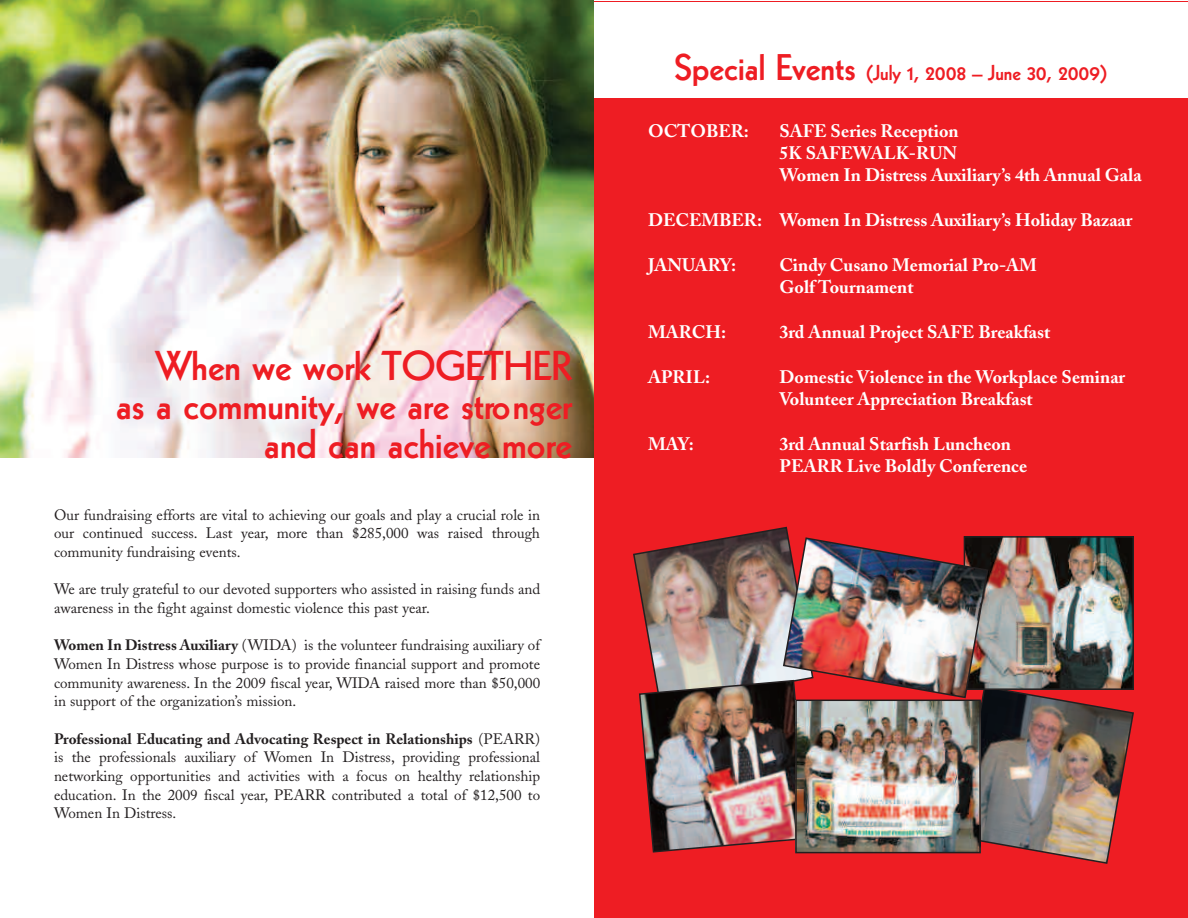
<style>
.page{position:relative;width:1188px;height:918px;background:#fff}
.page>*{position:absolute;margin:0;border:0;box-sizing:border-box;transform-origin:0 0}
.t1{font:800 40.5px/39px "Kabel";color:#ee1d23;text-align:right}
.t2{font:800 21px "Kabel";color:#ee1d23}
.t3{font:700 18px/22.4px "Adobe Caslon";color:#fff}
.t4{font:15px/18.6px "Adobe Caslon";color:#231f20;text-align:justify}
.s1{font-weight:700}
.s2{font-size:36px}
</style>
<div class="page">
<img style="left:0;top:0;width:594px;height:458px">
<div style="left:594px;top:2px;width:594px;height:916px;background:#ee1d23"></div>
<div style="left:594px;top:2px;width:594px;height:96px;background:#fff"></div>
<img style="left:633px;top:526px;width:501px;height:338px">
<img style="left:798px;top:703px;width:180px;height:147px">
<div style="left:795px;top:700px;width:186px;height:153px;border:2px solid #231f20"></div>
<h1 class="t1" style="left:116px;top:349px;width:457px">When we work TOGETHER<br>as a community, we are stronger and can achieve more</h1>
<p class="t4" style="left:54px;top:507px;width:488px">Our fundraising efforts are vital to achieving our goals and play a crucial role in our continued success. Last year, more than $285,000 was raised through community fundraising events.</p>
<p class="t4" style="left:54px;top:582px;width:488px">We are truly grateful to our devoted supporters who assisted in raising funds and awareness in the fight against domestic violence this past year.</p>
<p class="t4" style="left:54px;top:638px;width:488px"><span class="s1">Women In Distress Auxiliary</span> (WIDA) is the volunteer fundraising auxiliary of Women In Distress whose purpose is to provide financial support and promote community awareness. In the 2009 fiscal year, WIDA raised more than $50,000 in support of the organization’s mission.</p>
<p class="t4" style="left:54px;top:731px;width:488px"><span class="s1">Professional Educating and Advocating Respect in Relationships</span> (PEARR) is the professionals auxiliary of Women In Distress, providing professional networking opportunities and activities with a focus on healthy relationship education. In the 2009 fiscal year, PEARR contributed a total of $12,500 to Women In Distress.</p>
<h2 class="t2" style="left:674px;top:65px;width:435px"><span class="s2">Special Events</span> (July 1, 2008 – June 30, 2009)</h2>
<p class="t3" style="left:648px;top:121px;width:102px">OCTOBER:</p>
<p class="t3" style="left:779px;top:121px;width:364px">SAFE Series Reception<br>5K SAFEWALK-RUN<br>Women In Distress Auxiliary’s 4th Annual Gala</p>
<p class="t3" style="left:648px;top:211px;width:486px">DECEMBER: Women In Distress Auxiliary’s Holiday Bazaar</p>
<p class="t3" style="left:648px;top:256px;width:90px">JANUARY:</p>
<p class="t3" style="left:779px;top:256px;width:259px">Cindy Cusano Memorial Pro-AM<br>Golf Tournament</p>
<p class="t3" style="left:648px;top:323px;width:80px">MARCH:</p>
<p class="t3" style="left:779px;top:323px;width:272px">3rd Annual Project SAFE Breakfast</p>
<p class="t3" style="left:648px;top:367px;width:64px">APRIL:</p>
<p class="t3" style="left:779px;top:367px;width:347px">Domestic Violence in the Workplace Seminar<br>Volunteer Appreciation Breakfast</p>
<p class="t3" style="left:648px;top:435px;width:47px">MAY:</p>
<p class="t3" style="left:779px;top:435px;width:249px">3rd Annual Starfish Luncheon<br>PEARR Live Boldly Conference</p>
</div>
